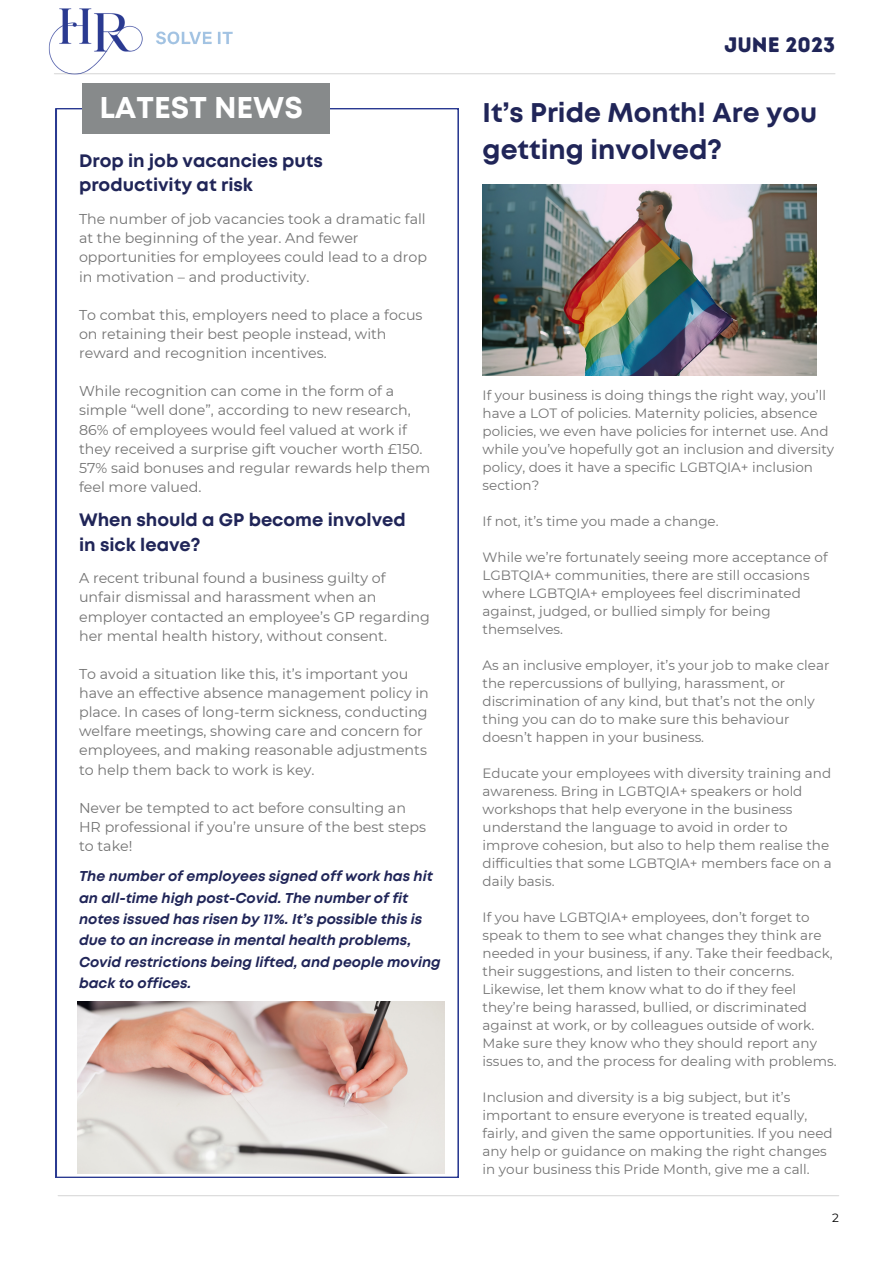
<style>
.page{position:relative;width:893px;height:1264px;background:#fff}
.page>*{position:absolute;margin:0;border:0;box-sizing:border-box;transform-origin:0 0}
.t1{font:700 30px "Mont";color:#fff}
.t2{font:700 27px/37px "Mont";color:#202558}
.t3{font:21px "Intro Rust Base";color:#202558}
.t4{font:700 18px/24.8px "Mont";color:#202558}
.t5{font:14.25px/19px "Montserrat";color:#737373}
.t6{font:italic 700 14.25px/21.3px "Mont";color:#202558}
.t7{font:13.5px/18px "Montserrat";color:#737373}
.t8{font:12px "Montserrat";color:#000}
</style>
<div class="page">
<svg style="left:56px;top:108px;width:402px;height:1069px"></svg>
<hr style="left:58px;top:1195px;width:780px;height:1px;background:#d9d9d9">
<hr style="left:54px;top:73px;width:780px;height:1px;background:#d9d9d9">
<div style="left:82px;top:83px;width:248px;height:50px;background:#878a8b"></div>
<img style="left:482px;top:184px;width:334px;height:191px">
<img style="left:48px;top:8px;width:207px;height:67px">
<img style="left:77px;top:1001px;width:367px;height:172px">
<p class="t1" style="left:99px;top:96px;width:205px">LATEST NEWS</p>
<p class="t4" style="left:79px;top:149px;width:245px">Drop in job vacancies puts productivity at risk</p>
<p class="t5" style="left:79px;top:209px;width:349px">The number of job vacancies took a dramatic fall at the beginning of the year. And fewer opportunities for employees could lead to a drop in motivation – and productivity.</p>
<p class="t5" style="left:79px;top:305px;width:345px">To combat this, employers need to place a focus on retaining their best people instead, with reward and recognition incentives.</p>
<p class="t5" style="left:79px;top:381px;width:352px">While recognition can come in the form of a simple “well done”, according to new research, 86% of employees would feel valued at work if they received a surprise gift voucher worth £150.<br>57% said bonuses and regular rewards help them feel more valued.</p>
<p class="t4" style="left:79px;top:508px;width:328px">When should a GP become involved in sick leave?</p>
<p class="t5" style="left:79px;top:568px;width:352px">A recent tribunal found a business guilty of unfair dismissal and harassment when an employer contacted an employee’s GP regarding her mental health history, without consent.</p>
<p class="t5" style="left:79px;top:664px;width:351px">To avoid a situation like this, it’s important you have an effective absence management policy in place. In cases of long-term sickness, conducting welfare meetings, showing care and concern for employees, and making reasonable adjustments to help them back to work is key.</p>
<p class="t5" style="left:79px;top:798px;width:348px">Never be tempted to act before consulting an<br>HR professional if you’re unsure of the best steps to take!</p>
<p class="t6" style="left:79px;top:866px;width:363px">The number of employees signed off work has hit an all-time high post-Covid. The number of fit notes issued has risen by 11%. It’s possible this is due to an increase in mental health problems, Covid restrictions being lifted, and people moving back to offices.</p>
<p class="t3" style="left:724px;top:33px;width:112px">JUNE 2023</p>
<p class="t2" style="left:482px;top:96px;width:336px">It’s Pride Month! Are you getting involved?</p>
<p class="t7" style="left:482px;top:386px;width:353px">If your business is doing things the right way, you’ll have a LOT of policies. Maternity policies, absence policies, we even have policies for internet use. And while you’ve hopefully got an inclusion and diversity policy, does it have a specific LGBTQIA+ inclusion section?</p>
<p class="t7" style="left:482px;top:512px;width:237px">If not, it’s time you made a change.</p>
<p class="t7" style="left:482px;top:548px;width:346px">While we’re fortunately seeing more acceptance of LGBTQIA+ communities, there are still occasions where LGBTQIA+ employees feel discriminated against, judged, or bullied simply for being themselves.</p>
<p class="t7" style="left:482px;top:656px;width:348px">As an inclusive employer, it’s your job to make clear the repercussions of bullying, harassment, or discrimination of any kind, but that’s not the only thing you can do to make sure this behaviour doesn’t happen in your business.</p>
<p class="t7" style="left:482px;top:764px;width:350px">Educate your employees with diversity training and awareness. Bring in LGBTQIA+ speakers or hold workshops that help everyone in the business understand the language to avoid in order to improve cohesion, but also to help them realise the difficulties that some LGBTQIA+ members face on a daily basis.</p>
<p class="t7" style="left:482px;top:908px;width:355px">If you have LGBTQIA+ employees, don’t forget to speak to them to see what changes they think are needed in your business, if any. Take their feedback, their suggestions, and listen to their concerns.<br>Likewise, let them know what to do if they feel they’re being harassed, bullied, or discriminated against at work, or by colleagues outside of work.<br>Make sure they know who they should report any issues to, and the process for dealing with problems.</p>
<p class="t7" style="left:482px;top:1088px;width:351px">Inclusion and diversity is a big subject, but it’s important to ensure everyone is treated equally, fairly, and given the same opportunities. If you need any help or guidance on making the right changes in your business this Pride Month, give me a call.</p>
<p class="t8" style="left:832px;top:1210px;width:8px">2</p>
</div>
